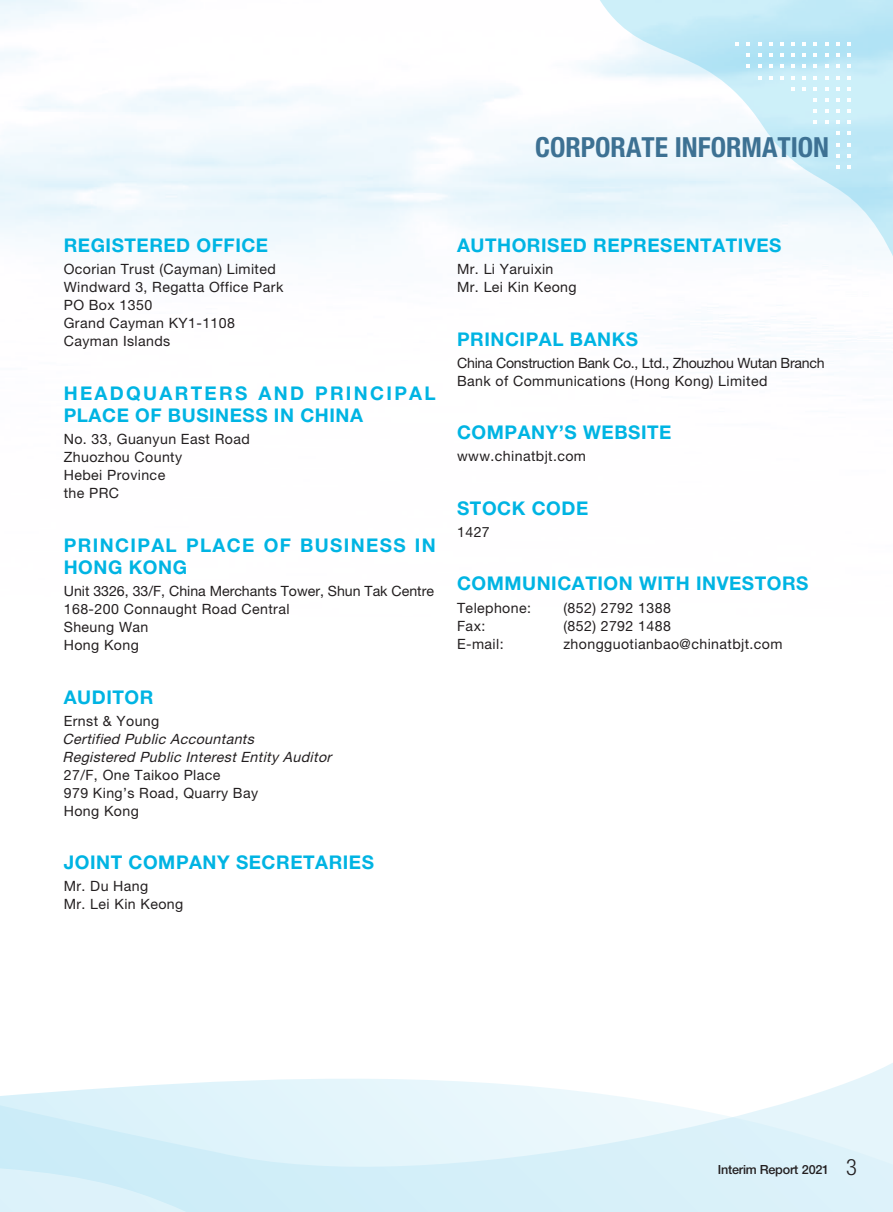
<style>
.page{position:relative;width:893px;height:1212px;background:#fff}
.page>*{position:absolute;margin:0;border:0;box-sizing:border-box;transform-origin:0 0}
.t1{font:700 condensed 27.75px "Helvetica Neue LT Std";color:#3d7193}
._01_Heading_1{font:700 18.9px "Helvetica Neue LT Std";letter-spacing:.03em;color:#00b4e3}
._01_Heading_1-2{font:700 18.9px/22.5px "Helvetica Neue LT Std";letter-spacing:.12em;color:#00b4e3}
._01_Heading_1-3{font:700 18.9px/22.5px "Helvetica Neue LT Std";letter-spacing:.07em;color:#00b4e3}
._00_Body_text{font:14.1px "Helvetica Neue LT Std";letter-spacing:.03em;color:#231f20}
._50_Table_Body{font:14.1px "Helvetica Neue LT Std";letter-spacing:.03em;color:#231f20}
._00_Body_text-2{font:italic 14.1px "Helvetica Neue LT Std";color:#231f20}
._00_Body_text-3{font:14.1px "Helvetica Neue LT Std";letter-spacing:-.02em;color:#231f20}
._00_Body_text-4{font:14.1px "Helvetica Neue LT Std";color:#231f20}
.t2{font:500 12.6px "Helvetica Neue LT Std";letter-spacing:-.02em;color:#231f20}
.s1{font-weight:300;font-stretch:condensed;font-size:22.5px}
</style>
<div class="page">
<svg style="left:592px;top:0;width:301px;height:286px"></svg>
<svg style="left:213px;top:1063px;width:680px;height:149px;fill:#e2f4fb"></svg>
<svg style="left:0;top:1082px;width:213px;height:130px;background:#d6f0f9"></svg>
<h1 class="t1" style="left:535px;top:131px;width:296px">CORPORATE INFORMATION</h1>
<p class="_01_Heading_1" style="left:64px;top:234px;width:206px">REGISTERED OFFICE</p>
<p class="_00_Body_text" style="left:64px;top:261px;width:214px">Ocorian Trust (Cayman) Limited</p>
<p class="_00_Body_text" style="left:64px;top:279px;width:221px">Windward 3, Regatta Office Park</p>
<p class="_00_Body_text" style="left:64px;top:297px;width:90px">PO Box 1350</p>
<p class="_00_Body_text" style="left:64px;top:315px;width:173px">Grand Cayman KY1-1108</p>
<p class="_00_Body_text" style="left:64px;top:333px;width:108px">Cayman Islands</p>
<p class="_01_Heading_1-2" style="left:64px;top:381px;width:373px">HEADQUARTERS AND PRINCIPAL<br>PLACE OF BUSINESS IN CHINA</p>
<p class="_00_Body_text" style="left:64px;top:431px;width:187px">No. 33, Guanyun East Road</p>
<p class="_00_Body_text" style="left:64px;top:449px;width:120px">Zhuozhou County</p>
<p class="_00_Body_text" style="left:64px;top:467px;width:103px">Hebei Province</p>
<p class="_00_Body_text" style="left:64px;top:485px;width:57px">the PRC</p>
<p class="_01_Heading_1-3" style="left:64px;top:533px;width:373px">PRINCIPAL PLACE OF BUSINESS IN<br>HONG KONG</p>
<p class="_00_Body_text-4" style="left:64px;top:583px;width:372px">Unit 3326, 33/F, China Merchants Tower, Shun Tak Centre</p>
<p class="_00_Body_text" style="left:64px;top:601px;width:227px">168-200 Connaught Road Central</p>
<p class="_00_Body_text" style="left:64px;top:619px;width:86px">Sheung Wan</p>
<p class="_00_Body_text" style="left:64px;top:637px;width:77px">Hong Kong</p>
<p class="_01_Heading_1" style="left:64px;top:685px;width:91px">AUDITOR</p>
<p class="_00_Body_text" style="left:64px;top:712px;width:97px">Ernst &amp; Young</p>
<p class="_00_Body_text-2" style="left:63px;top:730px;width:197px">Certified Public Accountants</p>
<p class="_00_Body_text-2" style="left:63px;top:748px;width:274px">Registered Public Interest Entity Auditor</p>
<p class="_00_Body_text" style="left:64px;top:766px;width:158px">27/F, One Taikoo Place</p>
<p class="_00_Body_text" style="left:64px;top:784px;width:196px">979 King’s Road, Quarry Bay</p>
<p class="_00_Body_text" style="left:64px;top:802px;width:77px">Hong Kong</p>
<p class="_01_Heading_1" style="left:64px;top:851px;width:312px">JOINT COMPANY SECRETARIES</p>
<p class="_00_Body_text" style="left:64px;top:878px;width:86px">Mr. Du Hang</p>
<p class="_00_Body_text" style="left:64px;top:896px;width:121px">Mr. Lei Kin Keong</p>
<p class="_01_Heading_1" style="left:457px;top:234px;width:326px">AUTHORISED REPRESENTATIVES</p>
<p class="_00_Body_text" style="left:457px;top:261px;width:98px">Mr. Li Yaruixin</p>
<p class="_00_Body_text" style="left:457px;top:279px;width:121px">Mr. Lei Kin Keong</p>
<p class="_01_Heading_1" style="left:457px;top:327px;width:183px">PRINCIPAL BANKS</p>
<p class="_00_Body_text-3" style="left:457px;top:354px;width:369px">China Construction Bank Co., Ltd., Zhouzhou Wutan Branch</p>
<p class="_00_Body_text" style="left:457px;top:372px;width:312px">Bank of Communications (Hong Kong) Limited</p>
<p class="_01_Heading_1" style="left:457px;top:421px;width:216px">COMPANY’S WEBSITE</p>
<p class="_00_Body_text" style="left:457px;top:448px;width:130px">www.chinatbjt.com</p>
<p class="_01_Heading_1" style="left:457px;top:496px;width:133px">STOCK CODE</p>
<p class="_00_Body_text" style="left:457px;top:523px;width:34px">1427</p>
<p class="_01_Heading_1" style="left:457px;top:572px;width:353px">COMMUNICATION WITH INVESTORS</p>
<p class="_50_Table_Body" style="left:457px;top:599px;width:75px">Telephone:</p>
<p class="_50_Table_Body" style="left:563px;top:599px;width:109px">(852) 2792 1388</p>
<p class="_50_Table_Body" style="left:457px;top:617px;width:30px">Fax:</p>
<p class="_50_Table_Body" style="left:563px;top:617px;width:109px">(852) 2792 1488</p>
<p class="_50_Table_Body" style="left:457px;top:635px;width:48px">E-mail:</p>
<p class="_50_Table_Body" style="left:563px;top:635px;width:221px">zhongguotianbao@chinatbjt.com</p>
<p class="t2" style="left:718px;top:1162px;width:141px">Interim Report 2021 <span class="s1">3</span></p>
</div>
